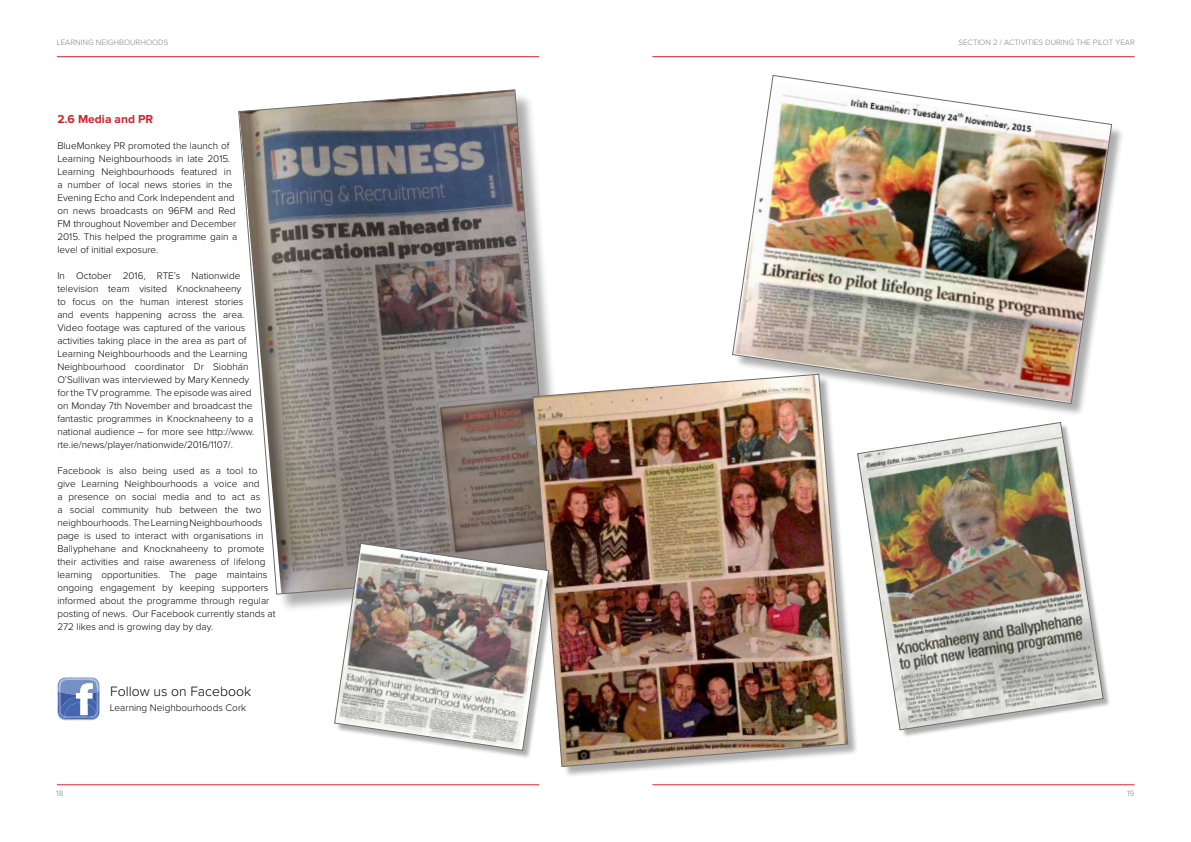
<style>
.page{position:relative;width:1191px;height:842px;background:#fff}
.page>*{position:absolute;margin:0;border:0;box-sizing:border-box;transform-origin:0 0}
.t1{font:300 14px "Proxima Nova";color:#000}
.t2{font:700 12px "Proxima Nova";color:#d2232a}
.t3{font:300 10px/13px "Proxima Nova";color:#000}
.t4{font:300 8px "Proxima Nova";color:#808285}
</style>
<div class="page">
<hr style="left:652px;top:56px;width:482px;height:1px;background:#d2232a">
<hr style="left:57px;top:56px;width:482px;height:1px;background:#d2232a">
<hr style="left:652px;top:784px;width:482px;height:1px;background:#d2232a">
<hr style="left:57px;top:784px;width:482px;height:1px;background:#d2232a">
<div style="left:859px;top:424px;width:252px;height:314px;background:#000;opacity:.32"></div>
<img style="left:859px;top:422px;width:244px;height:308px">
<div style="left:734px;top:77px;width:390px;height:340px;background:#000;opacity:.32"></div>
<img style="left:732px;top:75px;width:379px;height:329px">
<div style="left:241px;top:92px;width:331px;height:521px;background:#000;opacity:.32"></div>
<svg style="left:238px;top:90px;width:315px;height:504px;background:#8e8988"></svg>
<div style="left:534px;top:376px;width:325px;height:402px;background:#000;opacity:.32"></div>
<img style="left:533px;top:374px;width:315px;height:393px">
<div style="left:336px;top:545px;width:221px;height:214px;background:#000;opacity:.32"></div>
<img style="left:334px;top:543px;width:215px;height:207px">
<svg style="left:57px;top:677px;width:43px;height:43px"></svg>
<p class="t4" style="left:57px;top:37px;width:113px">LEARNING NEIGHBOURHOODS</p>
<p class="t4" style="left:958px;top:37px;width:178px">SECTION 2 / ACTIVITIES DURING THE PILOT YEAR</p>
<p class="t2" style="left:57px;top:112px;width:97px">2.6 Media and PR</p>
<p class="t3" style="left:57px;top:139px;width:182px">BlueMonkey PR promoted the launch of Learning Neighbourhoods in late 2015.<br>Learning Neighbourhoods featured in a number of local news stories in the Evening Echo and Cork Independent and on news broadcasts on 96FM and Red FM throughout November and December 2015. This helped the programme gain a level of initial exposure.</p>
<p class="t3" style="left:57px;top:269px;width:199px">In October 2016, RTE’s Nationwide television team visited Knocknaheeny<br>to focus on the human interest stories and events happening across the area.<br>Video footage was captured of the various activities taking place in the area as part of Learning Neighbourhoods and the Learning Neighbourhood coordinator Dr Siobhán O’Sullivan was interviewed by Mary Kennedy for the TV programme. The episode was aired on Monday 7th November and broadcast the fantastic programmes in Knocknaheeny to a national audience – for more see http://www. rte.ie/news/player/nationwide/2016/1107/.</p>
<p class="t3" style="left:57px;top:464px;width:220px">Facebook is also being used as a tool to give Learning Neighbourhoods a voice and<br>a presence on social media and to act as<br>a social community hub between the two neighbourhoods. The Learning Neighbourhoods page is used to interact with organisations in Ballyphehane and Knocknaheeny to promote their activities and raise awareness of lifelong learning opportunities. The page maintains ongoing engagement by keeping supporters informed about the programme through regular posting of news. Our Facebook currently stands at 272 likes and is growing day by day.</p>
<h1 class="t1" style="left:110px;top:683px;width:142px">Follow us on Facebook</h1>
<p class="t3" style="left:110px;top:701px;width:138px">Learning Neighbourhoods Cork</p>
<p class="t4" style="left:56px;top:789px;width:9px">18</p>
<p class="t4" style="left:1127px;top:789px;width:9px">19</p>
</div>
